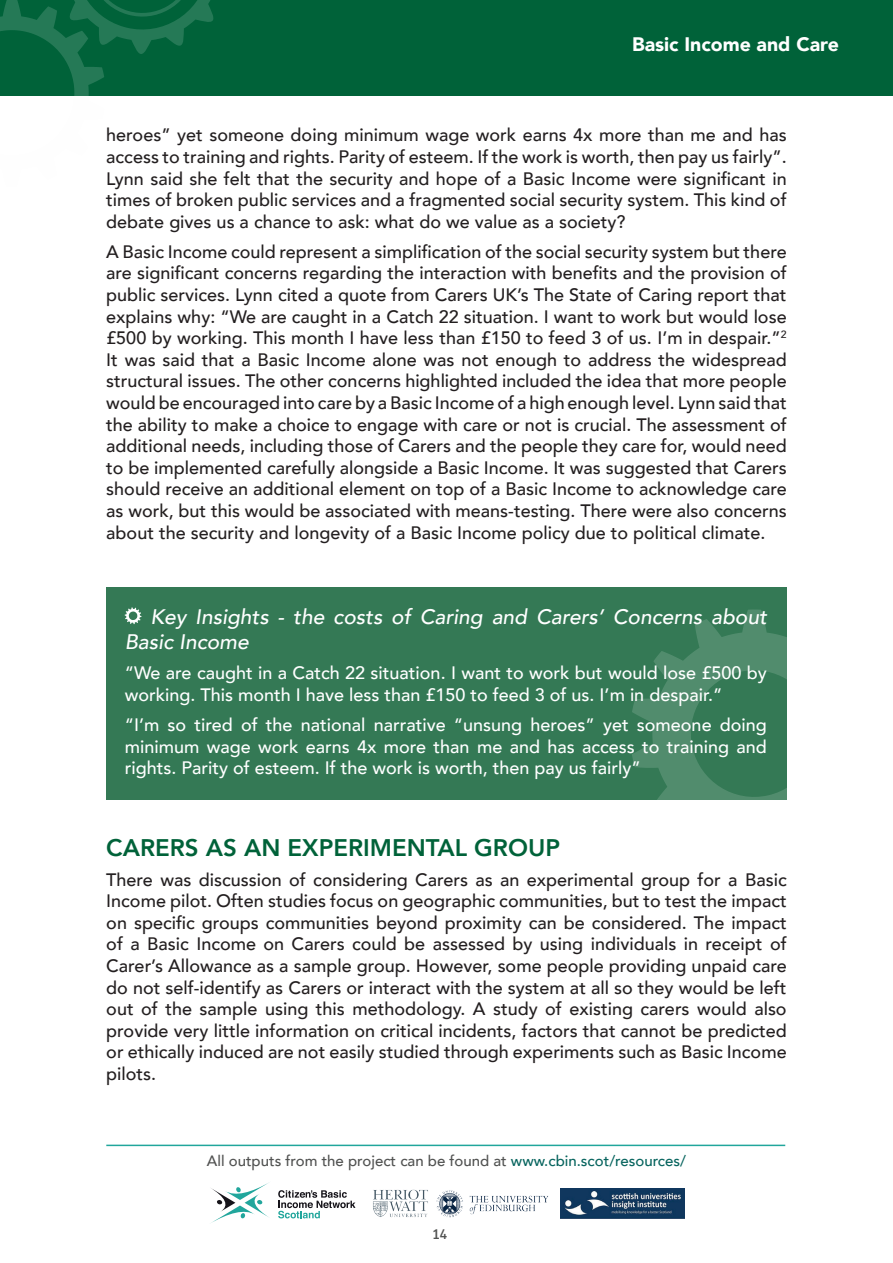
<style>
.page{position:relative;width:893px;height:1263px;background:#fff}
.page>*{position:absolute;margin:0;border:0;box-sizing:border-box;transform-origin:0 0}
.t1{font:800 24px "Avenir";color:#006239}
.t2{font:italic 500 21px/25.2px "Avenir";color:#fff}
.t3{font:900 19.5px "Avenir";color:#fff}
.t4{font:500 18px/21.6px "Avenir";color:#231f20;text-align:justify}
.t5{font:500 18px/21.6px "Avenir";color:#fff}
.t6{font:500 15px "Avenir";color:#515251}
.t7{font:500 15px "Bulo";color:#515251}
.s1{color:#07645e}
</style>
<div class="page">
<div style="left:0;top:0;width:893px;height:95px;background:#006239"></div>
<svg style="left:0;top:0;width:232px;height:96px"></svg>
<svg style="left:211px;top:1182px;width:58px;height:41px"></svg>
<svg style="left:278px;top:1190px;width:77px;height:28px"></svg>
<hr style="left:106px;top:1144px;width:679px;height:2px;background:#21a69c">
<img style="left:373px;top:1189px;width:55px;height:29px">
<img style="left:436px;top:1190px;width:112px;height:28px">
<img style="left:560px;top:1189px;width:124px;height:29px">
<div style="left:106px;top:587px;width:681px;height:212px;background:#347955"></div>
<svg style="left:632px;top:609px;width:155px;height:190px"></svg>
<svg style="left:125px;top:607px;width:16px;height:17px"></svg>
<p class="t3" style="left:632px;top:27px;width:208px">Basic Income and Care</p>
<p class="t4" style="left:106px;top:123px;width:682px">heroes” yet someone doing minimum wage work earns 4x more than me and has access to training and rights. Parity of esteem. If the work is worth, then pay us fairly”.<br>Lynn said she felt that the security and hope of a Basic Income were significant in times of broken public services and a fragmented social security system. This kind of debate gives us a chance to ask: what do we value as a society?</p>
<p class="t4" style="left:106px;top:240px;width:682px">A Basic Income could represent a simplification of the social security system but there are significant concerns regarding the interaction with benefits and the provision of public services. Lynn cited a quote from Carers UK’s The State of Caring report that explains why: “We are caught in a Catch 22 situation. I want to work but would lose £500 by working. This month I have less than £150 to feed 3 of us. I’m in despair.”<sup>2<br></sup>It was said that a Basic Income alone was not enough to address the widespread structural issues. The other concerns highlighted included the idea that more people would be encouraged into care by a Basic Income of a high enough level. Lynn said that the ability to make a choice to engage with care or not is crucial. The assessment of additional needs, including those of Carers and the people they care for, would need to be implemented carefully alongside a Basic Income. It was suggested that Carers should receive an additional element on top of a Basic Income to acknowledge care as work, but this would be associated with means-testing. There were also concerns about the security and longevity of a Basic Income policy due to political climate.</p>
<p class="t2" style="left:125px;top:605px;width:644px;text-indent:26px">Key Insights - the costs of Caring and Carers’ Concerns about<br>Basic Income</p>
<p class="t5" style="left:125px;top:661px;width:644px">“We are caught in a Catch 22 situation. I want to work but would lose £500 by working. This month I have less than £150 to feed 3 of us. I’m in despair.”</p>
<p class="t5" style="left:125px;top:713px;width:644px;text-align:justify">“I’m so tired of the national narrative “unsung heroes” yet someone doing minimum wage work earns 4x more than me and has access to training and rights. Parity of esteem. If the work is worth, then pay us fairly”</p>
<h1 class="t1" style="left:106px;top:828px;width:455px">CARERS AS AN EXPERIMENTAL GROUP</h1>
<p class="t4" style="left:106px;top:867px;width:682px">There was discussion of considering Carers as an experimental group for a Basic Income pilot. Often studies focus on geographic communities, but to test the impact on specific groups communities beyond proximity can be considered. The impact of a Basic Income on Carers could be assessed by using individuals in receipt of Carer’s Allowance as a sample group. However, some people providing unpaid care do not self-identify as Carers or interact with the system at all so they would be left out of the sample using this methodology. A study of existing carers would also provide very little information on critical incidents, factors that cannot be predicted or ethically induced are not easily studied through experiments such as Basic Income pilots.</p>
<p class="t6" style="left:207px;top:1148px;width:481px">All outputs from the project can be found at <span class="s1">www.cbin.scot/resources/</span></p>
<p class="t7" style="left:433px;top:1225px;width:16px">14</p>
</div>
